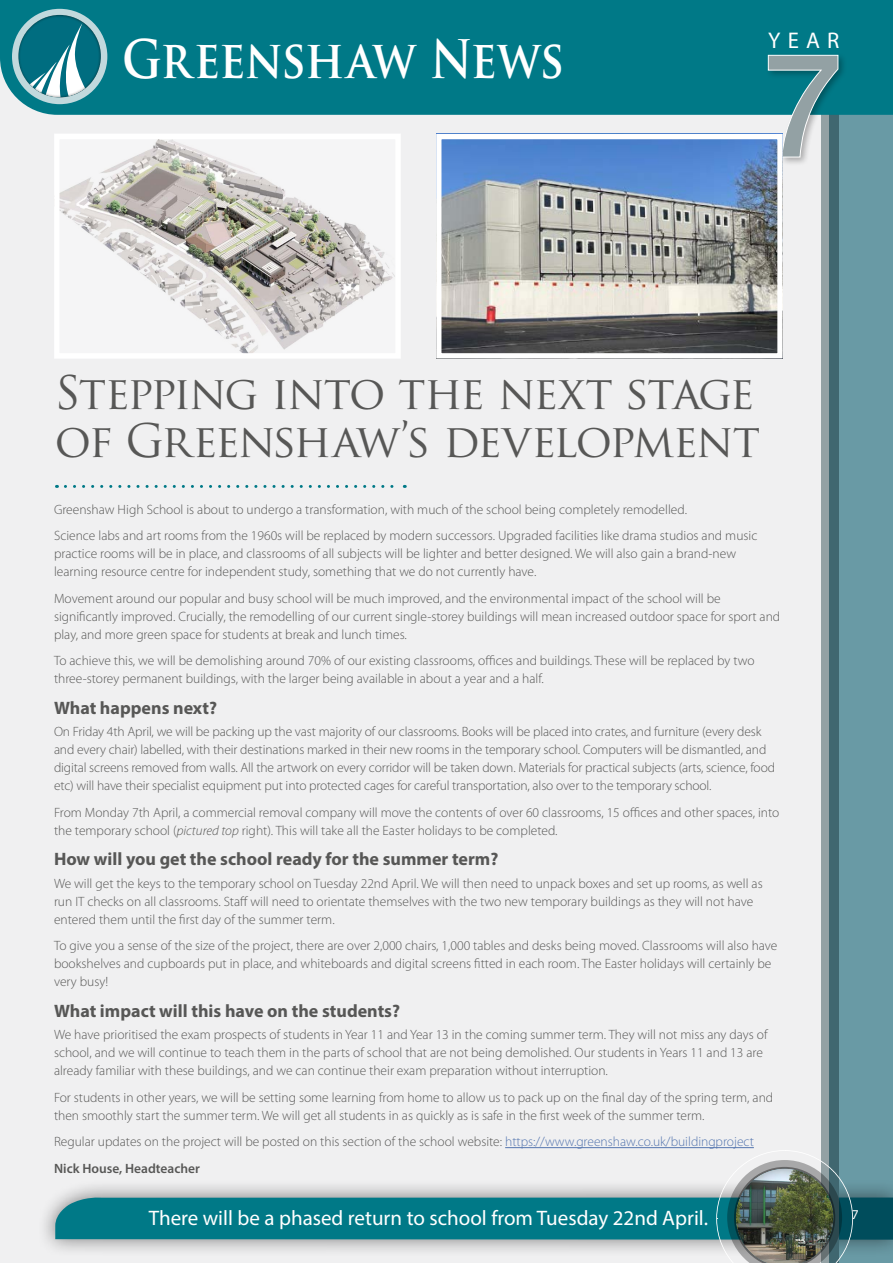
<style>
.page{position:relative;width:893px;height:1263px;background:#f0f0f1}
.page>*{position:absolute;margin:0;border:0;box-sizing:border-box;transform-origin:0 0}
.t1{font:700 51.75px "Trajan Pro";letter-spacing:-.015em;color:#fff;scale:.87 1}
.t2{font:45px/48px "Trajan Pro";letter-spacing:-.045em;color:#575756}
.t3{font:22.8px "Myriad Pro";color:#fff}
.t4{font:21px "Myriad Pro";color:#fff}
.t5{font:700 18px "Myriad Pro";color:#575756}
.t6{font:300 13.5px/18px "Myriad Pro";color:#575756}
.t7{font:13.5px "Myriad Pro";color:#fff}
.s1{font-style:italic}
.s2{color:#5576af}
.s3{font-weight:600}
</style>
<div class="page">
<div style="left:37px;top:1178px;width:856px;height:80px;background:#000;opacity:.5"></div>
<div style="left:822px;top:6px;width:17px;height:1257px;background:#93a1a4"></div>
<svg style="left:829px;top:115px;width:64px;height:1035px;background:#5f8d98"></svg>
<div style="left:0;top:0;width:893px;height:115px;background:#007987"></div>
<div style="left:12px;top:9px;width:95px;height:95px;background:#c1d9dd;border-radius:50%"></div>
<div style="left:6px;top:3px;width:108px;height:95px;background:#000;opacity:.75"></div>
<svg style="left:55px;top:1150px;width:838px;height:113px"></svg>
<div style="left:722px;top:1158px;width:123px;height:105px;background:#000;opacity:.4"></div>
<div style="left:765px;top:52px;width:82px;height:115px;background:#000;opacity:.3"></div>
<svg style="left:768px;top:55px;width:70px;height:103px"></svg>
<svg style="left:65px;top:485px;width:340px;height:3px"></svg>
<hr style="left:505px;top:1147px;width:249px;height:1px;background:#5576af">
<img style="left:60px;top:140px;width:335px;height:212px">
<div style="left:54px;top:134px;width:347px;height:224px;border:5px solid #fff"></div>
<img style="left:442px;top:140px;width:335px;height:212px">
<div style="left:436px;top:134px;width:347px;height:224px;border:5px solid #fff"></div>
<h1 class="t1" style="left:122px;top:27px;width:509px">Greenshaw News</h1>
<h3 class="t3" style="left:768px;top:26px;width:73px">YEAR</h3>
<h2 class="t2" style="left:55px;top:368px;width:707px">STEPPING INTO THE NEXT STAGE<br>OF GREENSHAW’S DEVELOPMENT</h2>
<p class="t6" style="left:54px;top:496px;width:705px;line-height:26.5px">Greenshaw High School is about to undergo a transformation, with much of the school being completely remodelled.<br>Science labs and art rooms from the 1960s will be replaced by modern successors. Upgraded facilities like drama studios and music</p>
<p class="t6" style="left:54px;top:544px;width:684px">practice rooms will be in place, and classrooms of all subjects will be lighter and better designed. We will also gain a brand-new learning resource centre for independent study, something that we do not currently have.</p>
<p class="t6" style="left:54px;top:589px;width:728px">Movement around our popular and busy school will be much improved, and the environmental impact of the school will be significantly improved. Crucially, the remodelling of our current single-storey buildings will mean increased outdoor space for sport and play, and more green space for students at break and lunch times.</p>
<p class="t6" style="left:54px;top:651px;width:702px">To achieve this, we will be demolishing around 70% of our existing classrooms, offices and buildings. These will be replaced by two three-storey permanent buildings, with the larger being available in about a year and a half.</p>
<h3 class="t5" style="left:54px;top:696px;width:165px">What happens next?</h3>
<p class="t6" style="left:54px;top:722px;width:723px">On Friday 4th April, we will be packing up the vast majority of our classrooms. Books will be placed into crates, and furniture (every desk and every chair) labelled, with their destinations marked in their new rooms in the temporary school. Computers will be dismantled, and digital screens removed from walls. All the artwork on every corridor will be taken down. Materials for practical subjects (arts, science, food etc) will have their specialist equipment put into protected cages for careful transportation, also over to the temporary school.</p>
<p class="t6" style="left:54px;top:803px;width:727px">From Monday 7th April, a commercial removal company will move the contents of over 60 classrooms, 15 offices and other spaces, into the temporary school (<span class="s1">pictured top</span> right). This will take all the Easter holidays to be completed.</p>
<h3 class="t5" style="left:54px;top:848px;width:446px">How will you get the school ready for the summer term?</h3>
<p class="t6" style="left:54px;top:874px;width:710px">We will get the keys to the temporary school on Tuesday 22nd April. We will then need to unpack boxes and set up rooms, as well as run IT checks on all classrooms. Staff will need to orientate themselves with the two new temporary buildings as they will not have entered them until the first day of the summer term.</p>
<p class="t6" style="left:54px;top:936px;width:725px">To give you a sense of the size of the project, there are over 2,000 chairs, 1,000 tables and desks being moved. Classrooms will also have bookshelves and cupboards put in place, and whiteboards and digital screens fitted in each room. The Easter holidays will certainly be very busy!</p>
<h3 class="t5" style="left:54px;top:999px;width:348px">What impact will this have on the students?</h3>
<p class="t6" style="left:54px;top:1026px;width:715px">We have prioritised the exam prospects of students in Year 11 and Year 13 in the coming summer term. They will not miss any days of school, and we will continue to teach them in the parts of school that are not being demolished. Our students in Years 11 and 13 are already familiar with these buildings, and we can continue their exam preparation without interruption.</p>
<p class="t6" style="left:54px;top:1088px;width:721px">For students in other years, we will be setting some learning from home to allow us to pack up on the final day of the spring term, and then smoothly start the summer term. We will get all students in as quickly as is safe in the first week of the summer term.</p>
<p class="t6" style="left:54px;top:1128px;width:701px;line-height:26.5px">Regular updates on the project will be posted on this section of the school website: <span class="s2">https://www.greenshaw.co.uk/buildingproject<br></span><span class="s3">Nick House, Headteacher</span></p>
<h3 class="t4" style="left:149px;top:1205px;width:561px">There will be a phased return to school from Tuesday 22nd April.</h3>
<p class="t7" style="left:852px;top:1206px;width:8px">7</p>
</div>
